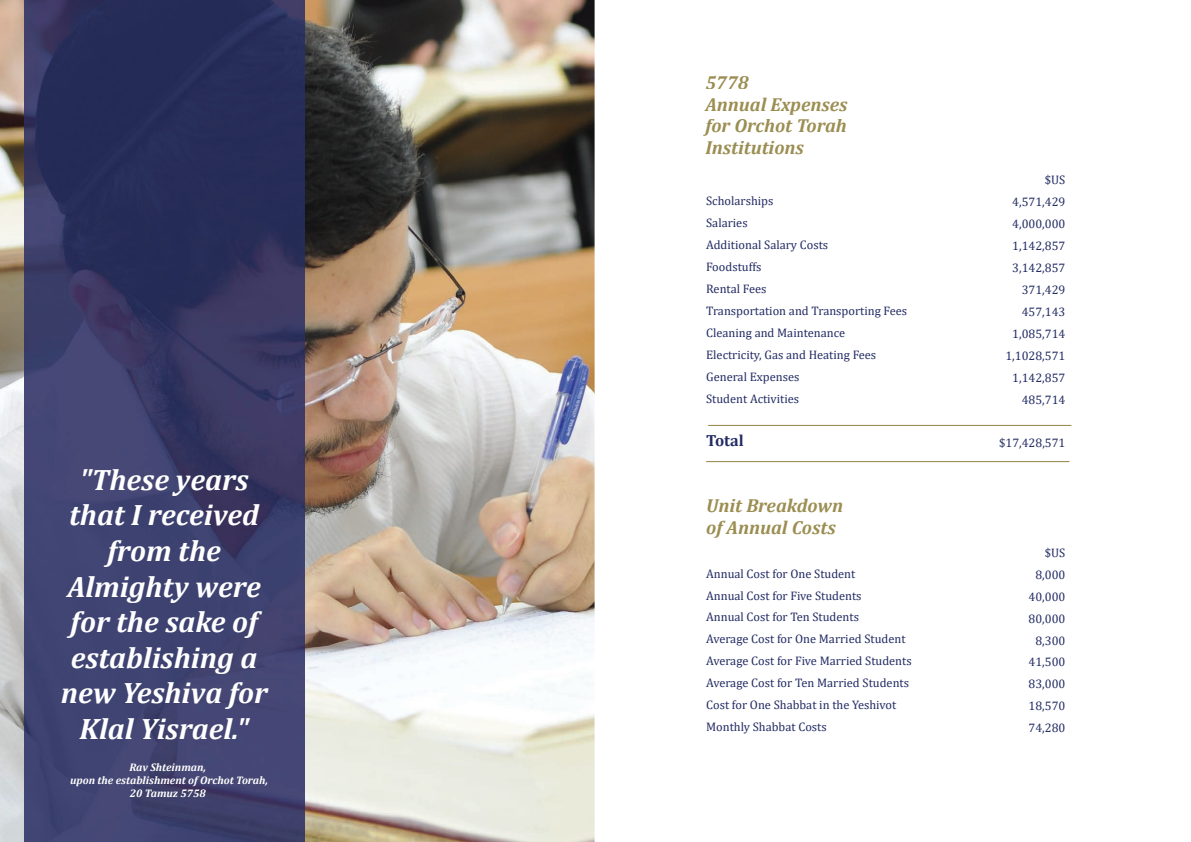
<style>
.page{position:relative;width:1191px;height:842px;background:#fff}
.page>*{position:absolute;margin:0;border:0;box-sizing:border-box;transform-origin:0 0}
.t1{font:italic 700 29.6px/35.5px "Cambria";color:#fff;text-align:center}
.t2{font:italic 700 18.9px/21.8px "Cambria";color:#9c8e52}
.t3{font:700 16.2px "Cambria";color:#232c64}
.t4{font:12.4px/21.9px "Cambria";color:#232c64}
.t5{font:italic 700 11px/13.2px "Cambria";color:#fff;text-align:center}
</style>
<div class="page">
<img style="left:0;top:0;width:594px;height:842px">
<img style="left:24px;top:0;width:280px;height:842px">
<h1 class="t1" style="left:61px;top:461px;width:208px">"These years that I received from the<br>Almighty were for the sake of establishing a new Yeshiva for<br>Klal Yisrael."</h1>
<p class="t5" style="left:70px;top:760px;width:199px">Rav Shteinman,<br>upon the establishment of Orchot Torah,<br>20 Tamuz 5758</p>
<h2 class="t2" style="left:705px;top:71px;width:144px">5778<br>Annual Expenses for Orchot Torah<br>Institutions</h2>
<p class="t4" style="left:706px;top:190px;width:202px">Scholarships<br>Salaries<br>Additional Salary Costs<br>Foodstuffs<br>Rental Fees<br>Transportation and Transporting Fees<br>Cleaning and Maintenance<br>Electricity, Gas and Heating Fees<br>General Expenses<br>Student Activities</p>
<h3 class="t3" style="left:706px;top:431px;width:39px">Total</h3>
<h2 class="t2" style="left:706px;top:494px;width:139px">Unit Breakdown of Annual Costs</h2>
<p class="t4" style="left:706px;top:562px;width:207px">Annual Cost for One Student<br>Annual Cost for Five Students<br>Annual Cost for Ten Students<br>Average Cost for One Married Student<br>Average Cost for Five Married Students<br>Average Cost for Ten Married Students<br>Cost for One Shabbat in the Yeshivot<br>Monthly Shabbat Costs</p>
<p class="t4" style="left:1005px;top:169px;width:61px;text-align:right">$US<br>4,571,429<br>4,000,000<br>1,142,857<br>3,142,857<br>371,429<br>457,143<br>1,085,714<br>1,1028,571<br>1,142,857<br>485,714</p>
<p class="t4" style="left:999px;top:432px;width:68px">$17,428,571</p>
<p class="t4" style="left:1028px;top:541px;width:38px;text-align:right">$US<br>8,000<br>40,000<br>80,000<br>8,300<br>41,500<br>83,000<br>18,570<br>74,280</p>
</div>
